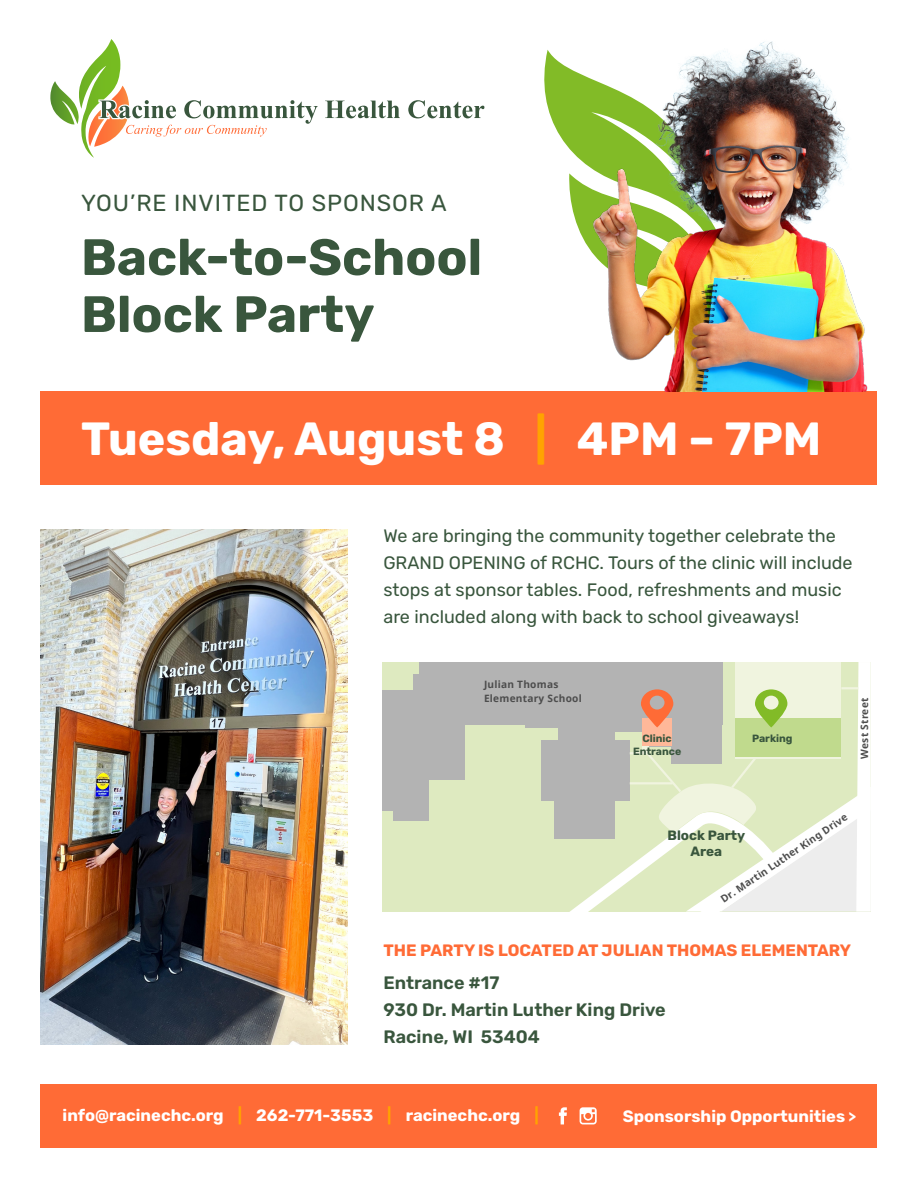
<style>
.page{position:relative;width:918px;height:1188px;background:#fff}
.page>*{position:absolute;margin:0;border:0;box-sizing:border-box;transform-origin:0 0}
.Body_Copy{font:700 51px/57px "Rubik";color:#39563d}
.t1{font:700 46.5px "Rubik";color:#fff}
.Body_Copy-2{font:23.25px "Rubik";letter-spacing:.04em;color:#39563d}
.t2{font:18px/27px "Rubik";color:#39563d}
.t3{font:300 18px "Rubik";color:#39563d}
.Body_Copy-3{font:700 16.5px "Rubik";color:#fff}
.t4{font:700 16.5px "Rubik";color:#ff6b36}
.t5{font:700 13.5px/16.2px "Rubik";color:#39563d;text-align:center}
.t6{font:700 10.5px/12.6px "Rubik";color:#39563d;text-align:center}
.t7{font:700 10.05px/13.5px "Noto Sans";letter-spacing:.025em;color:#4d4d4d}
.s1{color:#ffa300}
.s2{font-size:14.85px}
</style>
<div class="page">
<div style="left:40px;top:391px;width:838px;height:93px;background:#ff6b36"></div>
<div style="left:40px;top:1084px;width:838px;height:64px;background:#ff6b36"></div>
<svg style="left:559px;top:1107px;width:8px;height:17px"></svg>
<svg style="left:580px;top:1107px;width:17px;height:17px"></svg>
<svg style="left:50px;top:39px;width:434px;height:119px"></svg>
<svg style="left:382px;top:662px;width:138px;height:250px;background:#ccd3ba"></svg>
<svg style="left:520px;top:662px;width:351px;height:250px;background:#d7dcc4"></svg>
<svg style="left:544px;top:50px;width:44px;height:197px"></svg>
<img style="left:40px;top:529px;width:308px;height:515px">
<img style="left:588px;top:41px;width:280px;height:350px">
<p class="Body_Copy-2" style="left:81px;top:189px;width:367px">YOU’RE INVITED TO SPONSOR A</p>
<p class="Body_Copy" style="left:81px;top:230px;width:403px">Back-to-School<br>Block Party</p>
<p class="t1" style="left:81px;top:412px;width:742px">Tuesday, August 8 <span class="s1">|</span> 4PM – 7PM</p>
<p class="t2" style="left:383px;top:522px;width:471px">We are bringing the community together celebrate the GRAND OPENING of RCHC. Tours of the clinic will include stops at sponsor tables. Food, refreshments and music are included along with back to school giveaways!</p>
<p class="t7" style="left:484px;top:678px;width:99px">Julian Thomas<br>Elementary School</p>
<p class="t6" style="left:633px;top:733px;width:50px">Clinic<br>Entrance</p>
<p class="t6" style="left:752px;top:733px;width:42px">Parking</p>
<p class="t7" style="left:858px;top:759px;width:63px;rotate:-90deg">West Street</p>
<p class="t7" style="left:718px;top:895px;width:152px;rotate:-34deg">Dr. Martin Luther King Drive</p>
<p class="t5" style="left:668px;top:828px;width:79px">Block Party<br>Area</p>
<p class="t4" style="left:383px;top:940px;width:469px">THE PARTY IS LOCATED AT JULIAN THOMAS ELEMENTARY</p>
<p class="t3" style="left:383px;top:973px;width:118px">Entrance #17</p>
<p class="t3" style="left:383px;top:1000px;width:284px">930 Dr. Martin Luther King Drive</p>
<p class="t3" style="left:383px;top:1027px;width:158px">Racine, WI 53404</p>
<p class="Body_Copy-3" style="left:63px;top:1105px;width:478px">info@racinechc.org <span class="s1">|</span> 262-771-3553 <span class="s1">|</span> racinechc.org <span class="s1">|</span></p>
<p class="Body_Copy-3" style="left:623px;top:1107px;width:235px">Sponsorship Opportunities <span class="s2">&gt;</span></p>
</div>
